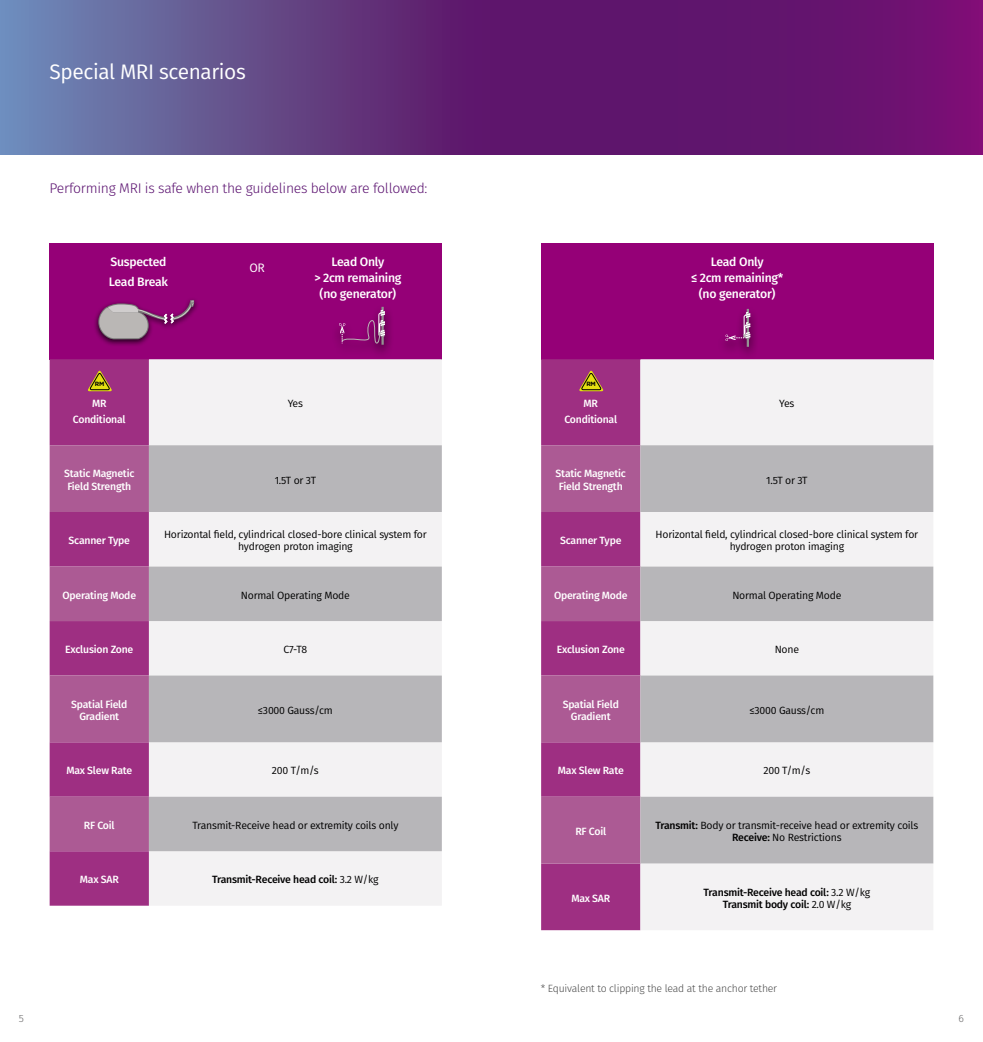
<style>
.page{position:relative;width:983px;height:1042px;background:#fff}
.page>*{position:absolute;margin:0;border:0;box-sizing:border-box;transform-origin:0 0}
.t1{font:21px "Fira Sans";letter-spacing:-.02em;color:#fff}
.t2{font:300 14px "Fira Sans";letter-spacing:-.02em;color:#5b1270}
.t3{font:500 12.25px/15.8px "Fira Sans";letter-spacing:-.02em;color:#fff;text-align:center}
.t4{font:12.25px "Fira Sans";color:#fff}
.t5{font:10.5px/12.2px "Fira Sans";letter-spacing:-.02em;color:#000;text-align:center}
.t6{font:500 10.5px/12.2px "Fira Sans";letter-spacing:-.02em;color:#fff;text-align:center}
.t7{font:500 10.5px/12.2px "Fira Sans";letter-spacing:-.02em;color:#000;text-align:center}
.t8{font:300 10.5px "Fira Sans";letter-spacing:-.02em;color:#484848}
.t9{font:300 10.5px "Fira Sans";color:#696869}
.t10{font:700 6.12px "Gotham";color:#000}
.s1{font-weight:500}
.s2{font-weight:400}
</style>
<div class="page">
<svg style="left:0;top:0;width:982px;height:154px;background:#64317e"></svg>
<div style="left:541px;top:243px;width:392px;height:116px;background:#950077"></div>
<div style="left:716px;top:306px;width:43px;height:56px;background:#000;opacity:.75"></div>
<hr style="left:746px;top:309px;width:2px;height:38px;background:#949393">
<svg style="left:725px;top:312px;width:25px;height:29px"></svg>
<div style="left:50px;top:243px;width:391px;height:116px;background:#950077"></div>
<div style="left:50px;top:359px;width:99px;height:546px;background:#9e2f82"></div>
<div style="left:149px;top:359px;width:292px;height:546px;background:#f3f2f3"></div>
<svg style="left:50px;top:445px;width:99px;height:406px;background:#a6498d"></svg>
<svg style="left:149px;top:445px;width:292px;height:406px;fill:#b7b6b9"></svg>
<div style="left:541px;top:359px;width:99px;height:571px;background:#9e2f82"></div>
<div style="left:640px;top:359px;width:293px;height:571px;background:#f3f2f3"></div>
<svg style="left:541px;top:445px;width:99px;height:418px;background:#a6498d"></svg>
<svg style="left:640px;top:445px;width:293px;height:418px;fill:#b7b6b9"></svg>
<svg style="left:87px;top:370px;width:25px;height:21px"></svg>
<svg style="left:579px;top:370px;width:24px;height:21px"></svg>
<div style="left:330px;top:304px;width:64px;height:56px;background:#000;opacity:.75"></div>
<hr style="left:381px;top:307px;width:2px;height:38px;background:#949393">
<svg style="left:339px;top:310px;width:46px;height:35px"></svg>
<div style="left:93px;top:297px;width:106px;height:50px;background:#000;opacity:.75"></div>
<svg style="left:98px;top:297px;width:99px;height:42px"></svg>
<h1 class="t1" style="left:50px;top:56px;width:198px">Special MRI scenarios</h1>
<h2 class="t2" style="left:50px;top:178px;width:379px">Performing MRI is safe when the guidelines below are followed:</h2>
<p class="t3" style="left:109px;top:252px;width:61px;line-height:19.2px;text-align:left">Suspected<br>Lead Break</p>
<p class="t3" style="left:314px;top:253px;width:88px">Lead Only<br>&gt; 2cm remaining (no generator)</p>
<p class="t4" style="left:249px;top:259px;width:17px">OR</p>
<p class="t10" style="left:95px;top:380px;width:11px">RM</p>
<p class="t10" style="left:586px;top:380px;width:11px">RM</p>
<p class="t3" style="left:691px;top:253px;width:94px">Lead Only<br>≤ 2cm remaining* (no generator)</p>
<p class="t6" style="left:73px;top:395px;width:54px;line-height:15.8px">MR<br>Conditional</p>
<p class="t5" style="left:288px;top:397px;width:17px">Yes</p>
<p class="t6" style="left:564px;top:395px;width:54px;line-height:15.8px">MR<br>Conditional</p>
<p class="t5" style="left:779px;top:397px;width:17px">Yes</p>
<p class="t6" style="left:64px;top:467px;width:72px">Static Magnetic<br>Field Strength</p>
<p class="t5" style="left:274px;top:473px;width:43px">1.5T or 3T</p>
<p class="t6" style="left:555px;top:467px;width:72px">Static Magnetic<br>Field Strength</p>
<p class="t5" style="left:766px;top:473px;width:43px">1.5T or 3T</p>
<p class="t6" style="left:69px;top:534px;width:63px">Scanner Type</p>
<p class="t5" style="left:164px;top:528px;width:264px">Horizontal field, cylindrical closed-bore clinical system for hydrogen proton imaging</p>
<p class="t6" style="left:62px;top:588px;width:75px">Operating Mode</p>
<p class="t5" style="left:241px;top:589px;width:110px">Normal Operating Mode</p>
<p class="t6" style="left:560px;top:534px;width:63px">Scanner Type</p>
<p class="t5" style="left:655px;top:528px;width:264px">Horizontal field, cylindrical closed-bore clinical system for hydrogen proton imaging</p>
<p class="t6" style="left:554px;top:588px;width:75px">Operating Mode</p>
<p class="t5" style="left:732px;top:589px;width:110px">Normal Operating Mode</p>
<p class="t6" style="left:65px;top:643px;width:70px">Exclusion Zone</p>
<p class="t5" style="left:283px;top:643px;width:25px">C7-T8</p>
<p class="t6" style="left:556px;top:643px;width:70px">Exclusion Zone</p>
<p class="t5" style="left:774px;top:643px;width:26px">None</p>
<p class="t6" style="left:71px;top:697px;width:58px">Spatial Field<br>Gradient</p>
<p class="t5" style="left:258px;top:704px;width:76px">≤3000 Gauss/cm</p>
<p class="t6" style="left:562px;top:697px;width:58px">Spatial Field<br>Gradient</p>
<p class="t5" style="left:749px;top:704px;width:76px">≤3000 Gauss/cm</p>
<p class="t6" style="left:66px;top:764px;width:67px">Max Slew Rate</p>
<p class="t5" style="left:272px;top:764px;width:48px">200 T/m/s</p>
<p class="t6" style="left:557px;top:764px;width:67px">Max Slew Rate</p>
<p class="t5" style="left:763px;top:764px;width:48px">200 T/m/s</p>
<p class="t6" style="left:84px;top:818px;width:32px">RF Coil</p>
<p class="t5" style="left:192px;top:819px;width:207px">Transmit-Receive head or extremity coils only</p>
<p class="t6" style="left:575px;top:825px;width:32px">RF Coil</p>
<p class="t5" style="left:655px;top:819px;width:264px"><span class="s1">Transmit:</span> Body or transmit-receive head or extremity coils<br><span class="s1">Receive:</span> No Restrictions</p>
<p class="t6" style="left:80px;top:873px;width:40px">Max SAR</p>
<p class="t7" style="left:212px;top:873px;width:168px">Transmit-Receive head coil: <span class="s2">3.2 W/kg</span></p>
<p class="t6" style="left:571px;top:891px;width:40px">Max SAR</p>
<p class="t7" style="left:703px;top:885px;width:168px">Transmit-Receive head coil: <span class="s2">3.2 W/kg<br></span>Transmit body coil: <span class="s2">2.0 W/kg</span></p>
<p class="t8" style="left:540px;top:980px;width:238px">* Equivalent to clipping the lead at the anchor tether</p>
<p class="t9" style="left:19px;top:1011px;width:7px">5</p>
<p class="t9" style="left:958px;top:1011px;width:7px">6</p>
</div>
